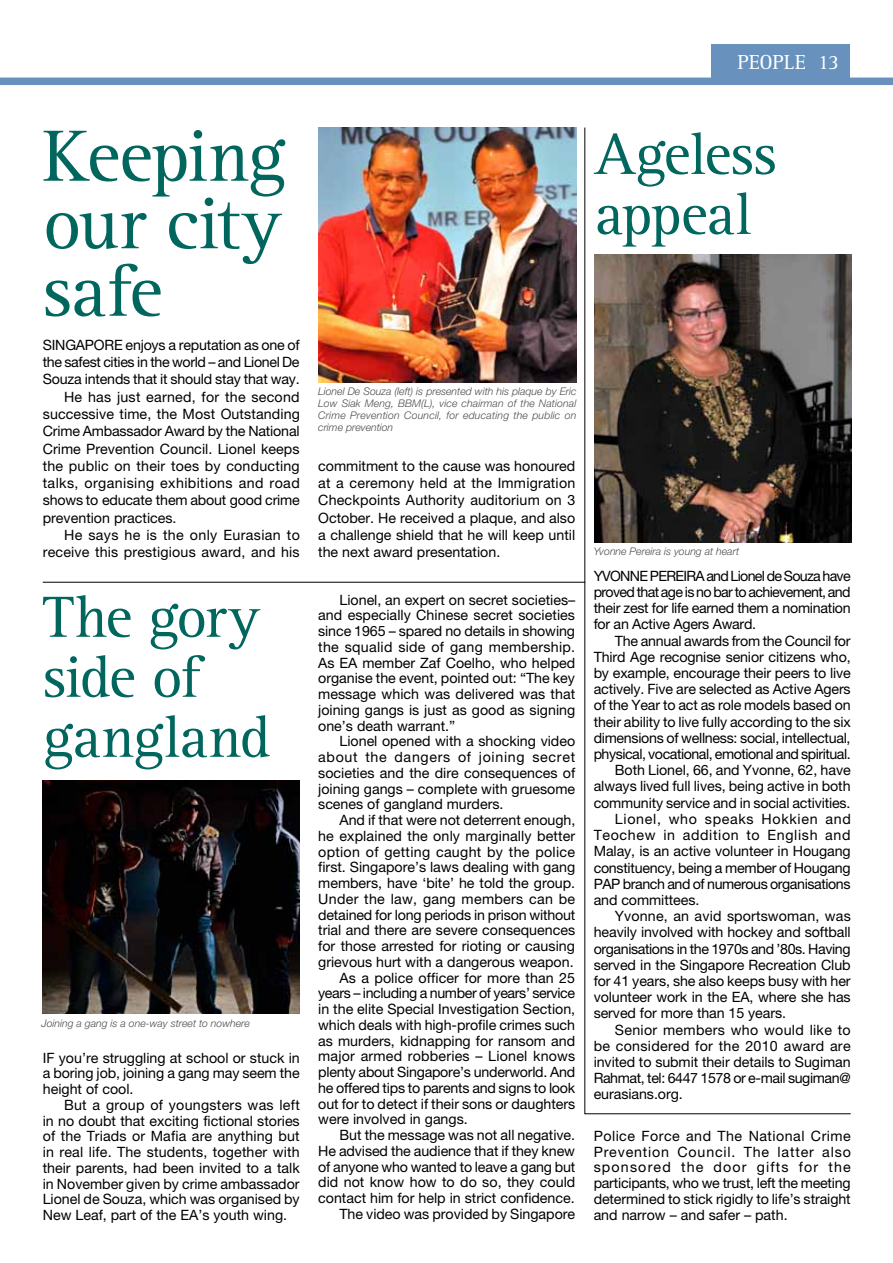
<style>
.page{position:relative;width:893px;height:1263px;background:#fff}
.page>*{position:absolute;margin:0;border:0;box-sizing:border-box;transform-origin:0 0}
.t1{font:75px/67.5px "Rotis Serif";letter-spacing:-.02em;color:#00665e;text-align:justify}
.t2{font:60px/60px "Rotis Serif";letter-spacing:-.025em;color:#00665e}
.t3{font:21px "Rotis Serif";letter-spacing:-.015em;color:#fff}
.t4{font:14.25px/15.8px "Helvetica Neue LT Pro";letter-spacing:-.005em;color:#000;text-align:justify}
.t5{font:14.25px "Helvetica Neue LT Pro";letter-spacing:.02em;color:#000}
.t6{font:14.25px "Helvetica Neue LT Pro";letter-spacing:-.03em;color:#000}
.t7{font:14.25px "Helvetica Neue LT Pro";letter-spacing:-.025em;color:#000}
.t8{font:14.25px "Helvetica Neue LT Pro";letter-spacing:.015em;color:#000}
.t9{font:14.25px "Helvetica Neue LT Pro";letter-spacing:.025em;color:#000}
.t10{font:14.25px "Helvetica Neue LT Pro";letter-spacing:-.035em;color:#000}
.t11{font:14.25px "Helvetica Neue LT Pro";letter-spacing:.045em;color:#000}
.t12{font:14.25px "Helvetica Neue LT Pro";letter-spacing:.05em;color:#000}
.t13{font:italic 300 10.5px/12px "Helvetica Neue LT Pro";color:#4d4d4f;text-align:justify}
</style>
<div class="page">
<hr style="left:43px;top:582px;width:542px;height:1px;background:#000">
<img style="left:318px;top:128px;width:258px;height:254px">
<div style="left:0;top:78px;width:893px;height:7px;background:#6892bd"></div>
<div style="left:712px;top:44px;width:138px;height:37px;background:#6892bd"></div>
<svg style="left:584px;top:127px;width:267px;height:987px"></svg>
<img style="left:43px;top:781px;width:257px;height:232px">
<h3 class="t3" style="left:737px;top:50px;width:103px">PEOPLE 13</h3>
<h1 class="t1" style="left:43px;top:124px;width:245px">Keeping our city safe</h1>
<p class="t4" style="left:43px;top:337px;width:19px">Singapore</p>
<p class="t4" style="left:126px;top:337px;width:176px">enjoys a reputation as one of</p>
<p class="t7" style="left:43px;top:354px;width:258px">the safest cities in the world – and Lionel De</p>
<p class="t4" style="left:43px;top:371px;width:258px">Souza intends that it should stay that way.</p>
<p class="t5" style="left:64px;top:388px;width:237px">He has just earned, for the second</p>
<p class="t4" style="left:43px;top:406px;width:259px">successive time, the Most Outstanding</p>
<p class="t4" style="left:43px;top:423px;width:258px">Crime Ambassador Award by the National</p>
<p class="t4" style="left:43px;top:440px;width:258px">Crime Prevention Council. Lionel keeps</p>
<p class="t8" style="left:43px;top:457px;width:259px">the public on their toes by conducting</p>
<p class="t9" style="left:43px;top:474px;width:259px">talks, organising exhibitions and road</p>
<p class="t4" style="left:43px;top:492px;width:259px">shows to educate them about good crime</p>
<p class="t4" style="left:43px;top:509px;width:135px">prevention practices.</p>
<p class="t9" style="left:64px;top:526px;width:237px">He says he is the only Eurasian to</p>
<p class="t4" style="left:43px;top:544px;width:258px">receive this prestigious award, and his</p>
<h2 class="t2" style="left:43px;top:589px;width:229px">The gory side of gangland</h2>
<p class="t13" style="left:42px;top:1017px;width:210px">Joining a gang is a one-way street to nowhere</p>
<p class="t4" style="left:43px;top:1049px;width:259px">If you’re struggling at school or stuck in a boring job, joining a gang may seem the height of cool.</p>
<p class="t4" style="left:43px;top:1097px;width:259px;text-indent:21px">But a group of youngsters was left in no doubt that exciting fictional stories of the Triads or Mafia are anything but in real life. The students, together with their parents, had been invited to a talk in November given by crime ambassador Lionel de Souza, which was organised by New Leaf, part of the EA’s youth wing.</p>
<h2 class="t2" style="left:594px;top:126px;width:184px">Ageless appeal</h2>
<p class="t13" style="left:318px;top:385px;width:260px">Lionel De Souza (left) is presented with his plaque by Eric Low Siak Meng, BBM(L), vice chairman of the National Crime Prevention Council, for educating the public on crime prevention</p>
<p class="t4" style="left:318px;top:457px;width:259px;line-height:17.2px">commitment to the cause was honoured at a ceremony held at the Immigration Checkpoints Authority auditorium on 3<br>October. He received a plaque, and also a challenge shield that he will keep until the next award presentation.</p>
<p class="t4" style="left:318px;top:592px;width:259px;text-indent:21px">Lionel, an expert on secret societies– and especially Chinese secret societies since 1965 – spared no details in showing the squalid side of gang membership.<br>As EA member Zaf Coelho, who helped organise the event, pointed out: “The key message which was delivered was that joining gangs is just as good as signing one’s death warrant.”</p>
<p class="t4" style="left:318px;top:733px;width:259px;text-indent:21px">Lionel opened with a shocking video about the dangers of joining secret societies and the dire consequences of joining gangs – complete with gruesome scenes of gangland murders.</p>
<p class="t4" style="left:339px;top:812px;width:237px">And if that were not deterrent enough,</p>
<p class="t4" style="left:318px;top:828px;width:259px">he explained the only marginally better</p>
<p class="t5" style="left:318px;top:843px;width:258px">option of getting caught by the police</p>
<p class="t4" style="left:318px;top:859px;width:259px">first. Singapore’s laws dealing with gang</p>
<p class="t4" style="left:318px;top:875px;width:259px">members, have ‘bite’ he told the group.</p>
<p class="t5" style="left:318px;top:890px;width:258px">Under the law, gang members can be</p>
<p class="t4" style="left:318px;top:906px;width:259px">detained for long periods in prison without</p>
<p class="t4" style="left:318px;top:922px;width:258px">trial and there are severe consequences</p>
<p class="t4" style="left:318px;top:938px;width:258px">for those arrested for rioting or causing</p>
<p class="t4" style="left:318px;top:954px;width:257px">grievous hurt with a dangerous weapon.</p>
<p class="t4" style="left:339px;top:969px;width:237px">As a police officer for more than 25</p>
<p class="t7" style="left:318px;top:985px;width:258px">years – including a number of years’ service</p>
<p class="t4" style="left:318px;top:1001px;width:258px">in the elite Special Investigation Section,</p>
<p class="t4" style="left:318px;top:1017px;width:258px">which deals with high-profile crimes such</p>
<p class="t4" style="left:318px;top:1032px;width:259px">as murders, kidnapping for ransom and</p>
<p class="t8" style="left:318px;top:1048px;width:259px">major armed robberies – Lionel knows</p>
<p class="t4" style="left:318px;top:1064px;width:259px">plenty about Singapore’s underworld. And</p>
<p class="t4" style="left:318px;top:1080px;width:258px">he offered tips to parents and signs to look</p>
<p class="t4" style="left:318px;top:1095px;width:259px">out for to detect if their sons or daughters</p>
<p class="t4" style="left:318px;top:1111px;width:151px">were involved in gangs.</p>
<p class="t4" style="left:339px;top:1127px;width:237px">But the message was not all negative.</p>
<p class="t4" style="left:318px;top:1143px;width:258px">He advised the audience that if they knew</p>
<p class="t4" style="left:318px;top:1158px;width:259px">of anyone who wanted to leave a gang but</p>
<p class="t4" style="left:318px;top:1174px;width:259px">did not know how to do so, they could</p>
<p class="t4" style="left:318px;top:1190px;width:258px">contact him for help in strict confidence.</p>
<p class="t4" style="left:339px;top:1206px;width:237px">The video was provided by Singapore</p>
<p class="t13" style="left:594px;top:545px;width:147px">Yvonne Pereira is young at heart</p>
<p class="t4" style="left:594px;top:568px;width:19px">Yvonne</p>
<p class="t4" style="left:650px;top:568px;width:18px">Pereira</p>
<p class="t4" style="left:594px;top:567px;width:259px;line-height:16.2px;text-indent:113px">and Lionel de Souza have proved that age is no bar to achievement, and their zest for life earned them a nomination for an Active Agers Award.</p>
<p class="t4" style="left:615px;top:632px;width:237px">The annual awards from the Council for</p>
<p class="t4" style="left:594px;top:649px;width:259px">Third Age recognise senior citizens who,</p>
<p class="t4" style="left:594px;top:665px;width:258px">by example, encourage their peers to live</p>
<p class="t4" style="left:594px;top:681px;width:259px">actively. Five are selected as Active Agers</p>
<p class="t4" style="left:594px;top:697px;width:258px">of the Year to act as role models based on</p>
<p class="t4" style="left:594px;top:713px;width:259px">their ability to live fully according to the six</p>
<p class="t4" style="left:594px;top:730px;width:258px">dimensions of wellness: social, intellectual,</p>
<p class="t10" style="left:594px;top:745px;width:259px">physical, vocational, emotional and spiritual.</p>
<p class="t4" style="left:615px;top:762px;width:237px">Both Lionel, 66, and Yvonne, 62, have</p>
<p class="t4" style="left:594px;top:778px;width:258px">always lived full lives, being active in both</p>
<p class="t4" style="left:594px;top:794px;width:258px">community service and in social activities.</p>
<p class="t12" style="left:615px;top:810px;width:237px">Lionel, who speaks Hokkien and</p>
<p class="t11" style="left:594px;top:826px;width:258px">Teochew in addition to English and</p>
<p class="t4" style="left:594px;top:843px;width:259px">Malay, is an active volunteer in Hougang</p>
<p class="t4" style="left:594px;top:859px;width:258px">constituency, being a member of Hougang</p>
<p class="t6" style="left:594px;top:875px;width:258px">PAP branch and of numerous organisations</p>
<p class="t4" style="left:594px;top:892px;width:107px">and committees.</p>
<p class="t4" style="left:615px;top:908px;width:237px">Yvonne, an avid sportswoman, was</p>
<p class="t4" style="left:594px;top:924px;width:259px">heavily involved with hockey and softball</p>
<p class="t6" style="left:594px;top:940px;width:258px">organisations in the 1970s and ’80s. Having</p>
<p class="t4" style="left:594px;top:956px;width:259px">served in the Singapore Recreation Club</p>
<p class="t4" style="left:594px;top:973px;width:258px">for 41 years, she also keeps busy with her</p>
<p class="t4" style="left:594px;top:989px;width:259px">volunteer work in the EA, where she has</p>
<p class="t4" style="left:594px;top:1005px;width:194px">served for more than 15 years.</p>
<p class="t5" style="left:615px;top:1021px;width:237px">Senior members who would like to</p>
<p class="t5" style="left:594px;top:1037px;width:258px">be considered for the 2010 award are</p>
<p class="t4" style="left:594px;top:1054px;width:259px">invited to submit their details to Sugiman</p>
<p class="t6" style="left:594px;top:1069px;width:259px">Rahmat, tel: 6447 1578 or e-mail sugiman@</p>
<p class="t4" style="left:594px;top:1086px;width:91px">eurasians.org.</p>
<p class="t4" style="left:594px;top:1128px;width:259px">Police Force and The National Crime Prevention Council. The latter also sponsored the door gifts for the participants, who we trust, left the meeting determined to stick rigidly to life’s straight and narrow – and safer – path.</p>
</div>
